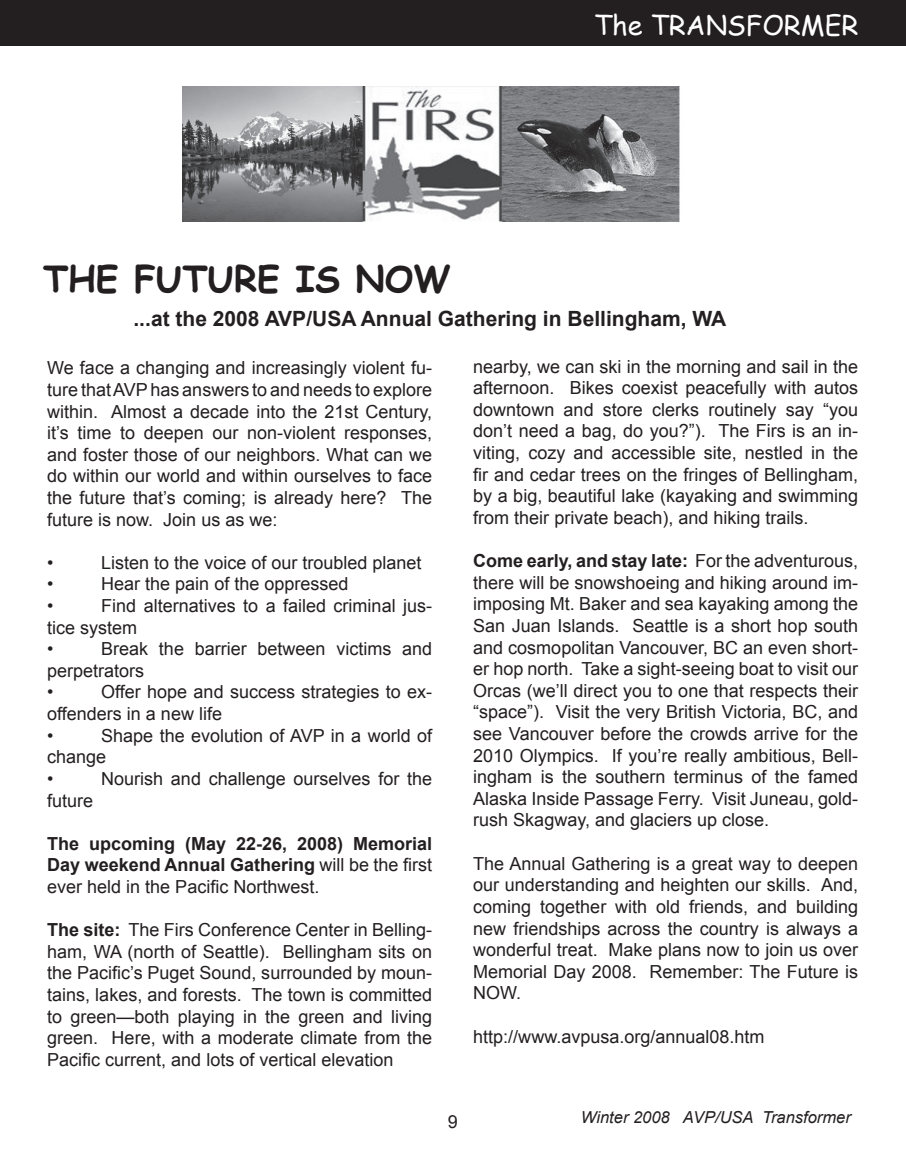
<style>
.page{position:relative;width:906px;height:1176px;background:#fff}
.page>*{position:absolute;margin:0;border:0;box-sizing:border-box;transform-origin:0 0}
.t1{font:700 36px "Comic Sans MS";color:#231f20}
.t2{font:27px "Comic Sans MS";color:#fff}
.t3{font:700 21px "Arial";color:#231f20}
.t4{font:18px/21.6px "Arial";color:#231f20;text-align:justify}
.t5{font:700 18px/21.6px "Arial";color:#231f20;text-align:justify}
.t6{font:italic 16.5px "Arial";color:#231f20}
.s1{font-weight:400}
.s2{font-weight:700}
</style>
<div class="page">
<div style="left:0;top:0;width:905px;height:46px;background:#231f20"></div>
<img style="left:183px;top:87px;width:497px;height:135px">
<h2 class="t2" style="left:593px;top:5px;width:266px">The TRANSFORMER</h2>
<h1 class="t1" style="left:43px;top:252px;width:409px">THE FUTURE IS NOW</h1>
<p class="t3" style="left:133px;top:307px;width:594px">...at the 2008 AVP/USA Annual Gathering in Bellingham, WA</p>
<p class="t4" style="left:47px;top:357px;width:386px">We face a changing and increasingly violent fu&shy;ture that AVP has answers to and needs to explore within. Almost a decade into the 21st Century, it’s time to deepen our non-violent responses, and foster those of our neighbors. What can we do within our world and within ourselves to face the future that’s coming; is already here? The future is now. Join us as we:</p>
<p class="t4" style="left:47px;top:551px;width:8px">•</p>
<p class="t4" style="left:101px;top:551px;width:322px">Listen to the voice of our troubled planet</p>
<p class="t4" style="left:47px;top:573px;width:8px">•</p>
<p class="t4" style="left:101px;top:573px;width:249px">Hear the pain of the oppressed</p>
<p class="t4" style="left:47px;top:595px;width:8px">•</p>
<p class="t4" style="left:47px;top:595px;width:386px;text-align:left;text-indent:54px">Find alternatives to a failed criminal jus&shy;tice system<br>•</p>
<p class="t4" style="left:47px;top:638px;width:386px;text-align:left;text-indent:54px">Break the barrier between victims and perpetrators<br>•</p>
<p class="t4" style="left:47px;top:681px;width:386px;text-align:left;text-indent:54px">Offer hope and success strategies to ex&shy;offenders in a new life<br>•</p>
<p class="t4" style="left:47px;top:724px;width:386px;text-align:left;text-indent:54px">Shape the evolution of AVP in a world of change<br>•</p>
<p class="t4" style="left:101px;top:767px;width:332px">Nourish and challenge ourselves for the</p>
<p class="t4" style="left:47px;top:789px;width:48px">future</p>
<p class="t5" style="left:47px;top:832px;width:386px">The upcoming (May 22-26, 2008) Memorial Day weekend Annual Gathering <span class="s1">will be the first ever held in the Pacific Northwest.</span></p>
<p class="t4" style="left:47px;top:919px;width:386px"><span class="s2">The site:</span> The Firs Conference Center in Belling&shy;ham, WA (north of Seattle). Bellingham sits on the Pacific’s Puget Sound, surrounded by moun&shy;tains, lakes, and forests. The town is committed to green—both playing in the green and living green. Here, with a moderate climate from the Pacific current, and lots of vertical elevation</p>
<p class="t4" style="left:473px;top:355px;width:386px">nearby, we can ski in the morning and sail in the afternoon. Bikes coexist peacefully with autos downtown and store clerks routinely say “you don’t need a bag, do you?”). The Firs is an in&shy;viting, cozy and accessible site, nestled in the fir and cedar trees on the fringes of Bellingham, by a big, beautiful lake (kayaking and swimming from their private beach), and hiking trails.</p>
<p class="t4" style="left:473px;top:550px;width:386px"><span class="s2">Come early, and stay late:</span> For the adventurous, there will be snowshoeing and hiking around im&shy;imposing Mt. Baker and sea kayaking among the San Juan Islands. Seattle is a short hop south and cosmopolitan Vancouver, BC an even short&shy;er hop north. Take a sight-seeing boat to visit our Orcas (we’ll direct you to one that respects their “space”). Visit the very British Victoria, BC, and see Vancouver before the crowds arrive for the 2010 Olympics. If you’re really ambitious, Bell&shy;ingham is the southern terminus of the famed Alaska Inside Passage Ferry. Visit Juneau, gold&shy;rush Skagway, and glaciers up close.</p>
<p class="t4" style="left:473px;top:852px;width:386px">The Annual Gathering is a great way to deepen our understanding and heighten our skills. And, coming together with old friends, and building new friendships across the country is always a wonderful treat. Make plans now to join us over Memorial Day 2008. Remember: The Future is NOW.</p>
<p class="t4" style="left:473px;top:1025px;width:293px">http://www.avpusa.org/annual08.htm</p>
<p class="t4" style="left:447px;top:1110px;width:12px">9</p>
<p class="t6" style="left:581px;top:1108px;width:271px">Winter 2008 AVP/USA Transformer</p>
</div>
